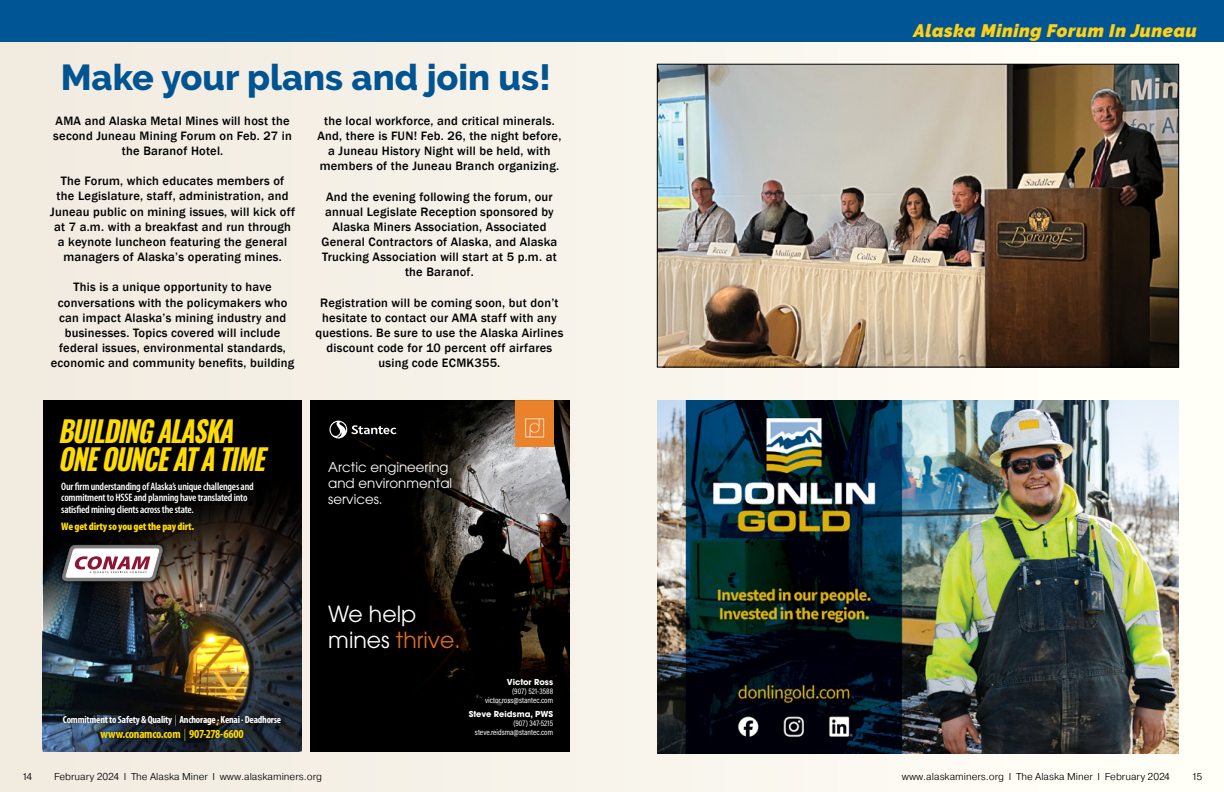
<style>
.page{position:relative;width:1224px;height:792px;background:#fff}
.page>*{position:absolute;margin:0;border:0;box-sizing:border-box;transform-origin:0 0}
.t1{font:800 36px "Raleway";color:#005492}
.t2{font:italic 700 29.2px/28.1px "Oswald";color:#fd0;scale:.88 1}
.t3{font:22.1px/26.5px "ITC Avant Garde Pro";color:#fff}
.t4{font:italic 900 18px "Raleway";letter-spacing:.03em;color:#ffd013}
.t5{font:13.4px/16.1px "ITC Avant Garde Pro";color:#fff}
.t6{font:500 12.5px/15.2px "Franklin Gothic";letter-spacing:.02em;color:#000;text-align:center}
.t7{font:700 condensed 12.3px "Myriad Pro";letter-spacing:-.02em;color:#fd0}
.t8{font:600 condensed 10.8px/11.7px "Myriad Pro";letter-spacing:-.02em;color:#fff}
.t9{font:900 condensed 10.8px "Myriad Pro";letter-spacing:-.02em;color:#fd0}
.t10{font:700 condensed 10.3px "Myriad Pro";letter-spacing:-.02em;color:#fff}
.t11{font:300 10px "Pragmatica";color:#000}
.t12{font:8.2px/9.2px "Acumin Pro Cond";color:#fff;text-align:right}
.t13{font:700 8.2px "ITC Avant Garde Pro";color:#fff}
.s1{font-weight:300}
.s2{color:#de6c1b}
</style>
<div class="page">
<div style="left:0;top:0;width:1224px;height:792px;background:linear-gradient(to right,#f0e9df,#fffff9)"></div>
<img style="left:657px;top:400px;width:522px;height:353px">
<div style="left:43px;top:400px;width:258px;height:351px;background:#000"></div>
<img style="left:43px;top:498px;width:258px;height:253px">
<div style="left:57px;top:478px;width:201px;height:59px;background:#000;opacity:.75"></div>
<div style="left:58px;top:711px;width:228px;height:35px;background:#000;opacity:.75"></div>
<svg style="left:57px;top:541px;width:110px;height:45px"></svg>
<svg style="left:62px;top:545px;width:101px;height:36px;background:#bcaaaf"></svg>
<img style="left:311px;top:400px;width:258px;height:351px">
<svg style="left:329px;top:421px;width:67px;height:17px"></svg>
<img style="left:515px;top:400px;width:38px;height:47px">
<div style="left:0;top:0;width:1224px;height:41px;background:#005694"></div>
<img style="left:659px;top:66px;width:518px;height:299px">
<div style="left:657px;top:64px;width:522px;height:303px;border:1px solid #000"></div>
<h1 class="t1" style="left:61px;top:57px;width:492px">Make your plans and join us!</h1>
<p class="t6" style="left:53px;top:113px;width:240px">AMA and Alaska Metal Mines will host the second Juneau Mining Forum on Feb. 27 in the Baranof Hotel.</p>
<p class="t6" style="left:50px;top:174px;width:246px">The Forum, which educates members of<br>the Legislature, staff, administration, and Juneau public on mining issues, will kick off at 7 a.m. with a breakfast and run through a keynote luncheon featuring the general managers of Alaska’s operating mines.</p>
<p class="t6" style="left:51px;top:280px;width:245px">This is a unique opportunity to have conversations with the policymakers who can impact Alaska’s mining industry and businesses. Topics covered will include federal issues, environmental standards, economic and community benefits, building</p>
<p class="t6" style="left:317px;top:113px;width:246px">the local workforce, and critical minerals.<br>And, there is FUN! Feb. 26, the night before, a Juneau History Night will be held, with members of the Juneau Branch organizing.</p>
<p class="t6" style="left:322px;top:189px;width:237px">And the evening following the forum, our annual Legislate Reception sponsored by Alaska Miners Association, Associated General Contractors of Alaska, and Alaska Trucking Association will start at 5 p.m. at the Baranof.</p>
<p class="t6" style="left:315px;top:295px;width:249px">Registration will be coming soon, but don’t hesitate to contact our AMA staff with any questions. Be sure to use the Alaska Airlines discount code for 10 percent off airfares using code ECMK355.</p>
<h2 class="t2" style="left:58px;top:419px;width:247px">BUILDINGALASKA<br>ONEOUNCEATATIME</h2>
<p class="t8" style="left:61px;top:480px;width:194px">Our firm understanding of Alaska’s unique challenges and commitment to HSSE and planning have translated into satisfied mining clients across the state.</p>
<p class="t9" style="left:61px;top:520px;width:134px">We get dirty so you get the pay dirt.</p>
<p class="t10" style="left:63px;top:714px;width:220px">Commitment to Safety &amp; Quality <span class="s1">|</span> Anchorage · Kenai·Deadhorse</p>
<p class="t7" style="left:100px;top:726px;width:145px">www.conamco.com <span class="s1">|</span> 907-278-6600</p>
<p class="t5" style="left:328px;top:459px;width:125px">Arctic engineering and environmental services.</p>
<h3 class="t3" style="left:328px;top:600px;width:134px">We help mines <span class="s2">thrive.</span></h3>
<p class="t13" style="left:507px;top:676px;width:48px">Victor Ross</p>
<p class="t12" style="left:485px;top:686px;width:70px">(907) 521-3588 victor.ross@stantec.com</p>
<p class="t13" style="left:469px;top:708px;width:86px">Steve Reidsma, PWS</p>
<p class="t12" style="left:475px;top:719px;width:80px">(907) 347-5215 steve.reidsma@stantec.com</p>
<h3 class="t4" style="left:913px;top:20px;width:285px">Alaska Mining Forum In Juneau</h3>
<p class="t11" style="left:22px;top:770px;width:12px">14</p>
<p class="t11" style="left:54px;top:770px;width:270px">February 2024 I The Alaska Miner I www.alaskaminers.org</p>
<p class="t11" style="left:902px;top:770px;width:270px">www.alaskaminers.org I The Alaska Miner I February 2024</p>
<p class="t11" style="left:1192px;top:770px;width:12px">15</p>
</div>
